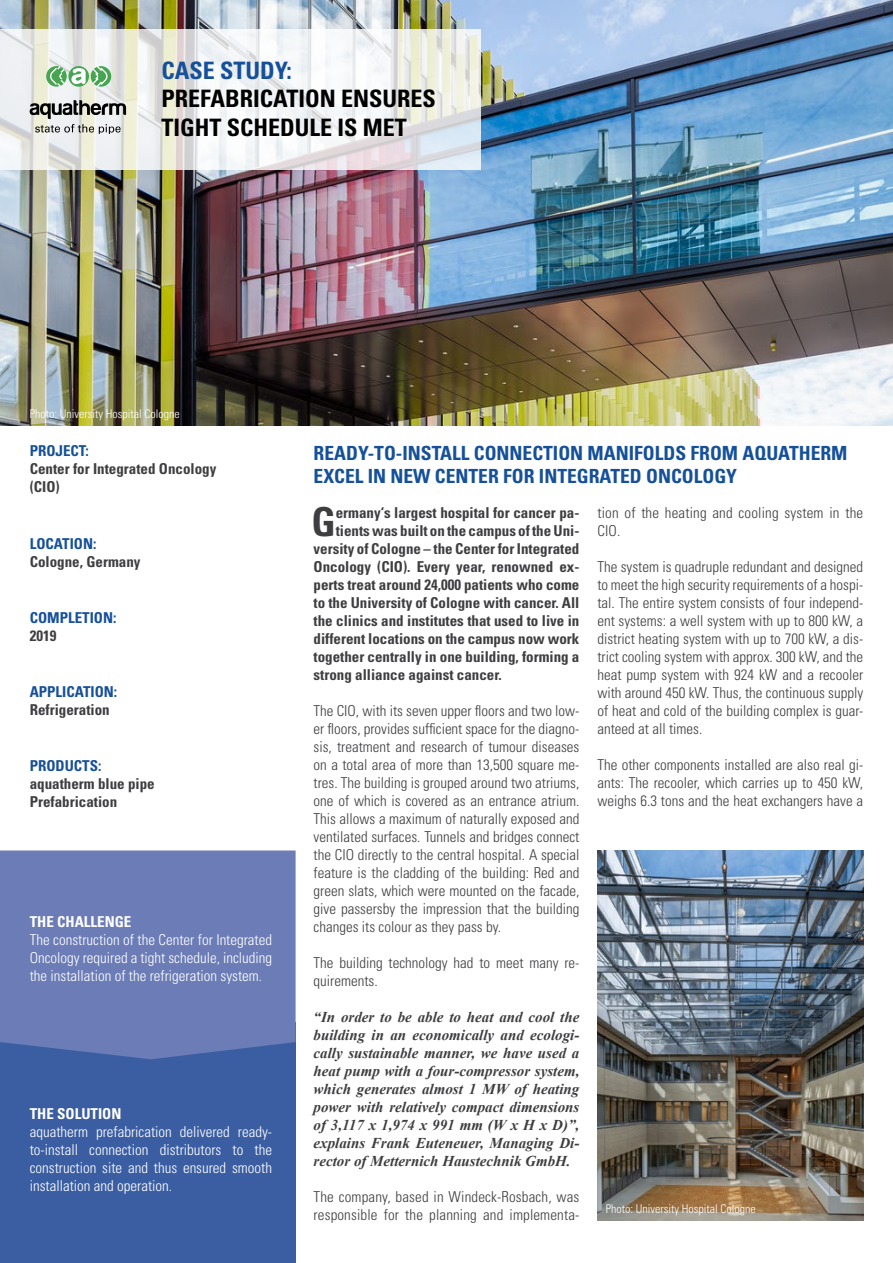
<style>
.page{position:relative;width:893px;height:1263px;background:#fff}
.page>*{position:absolute;margin:0;border:0;box-sizing:border-box;transform-origin:0 0}
.t1{font:700 condensed 39.9px "Univers LT";color:#3e3d40}
.t2{font:700 condensed 24px/28.8px "Univers LT";color:#000}
.t3{font:700 condensed 24px "Univers LT";color:#15509a}
.t4{font:700 condensed 19.5px/23.4px "Univers LT";color:#15509a}
.t5{font:300 condensed 15px/18px "Univers LT";color:#3e3d40;text-align:justify}
.t6{font:700 condensed 15px/18px "Univers LT";color:#3e3d40}
.t7{font:italic 700 15px/18px "Times New Roman";color:#3e3d40;text-align:justify}
.t8{font:300 condensed 15px/18px "Univers LT";color:#fff;text-align:justify}
.t9{font:700 condensed 15px "Univers LT";color:#15509a}
.t10{font:700 condensed 15px "Univers LT";color:#fff}
.t11{font:300 condensed 12px "Univers LT";color:#fff}
</style>
<div class="page">
<img style="left:0;top:0;width:893px;height:425px">
<div style="left:0;top:1022px;width:296px;height:241px;background:#3b5ea2"></div>
<div style="left:0;top:850px;width:296px;height:209px;background:#6b7cb6"></div>
<svg style="left:0;top:30px;width:480px;height:140px"></svg>
<svg style="left:46px;top:66px;width:65px;height:21px"></svg>
<svg style="left:30px;top:100px;width:96px;height:34px"></svg>
<img style="left:597px;top:850px;width:266px;height:370px">
<h2 class="t3" style="left:162px;top:55px;width:132px">CASE STUDY:</h2>
<h2 class="t2" style="left:162px;top:84px;width:276px">PREFABRICATION ENSURES<br>TIGHT SCHEDULE IS MET</h2>
<p class="t11" style="left:30px;top:406px;width:151px">Photo: University Hospital Cologne</p>
<p class="t9" style="left:30px;top:442px;width:60px">PROJECT:</p>
<p class="t6" style="left:30px;top:460px;width:188px">Center for Integrated Oncology (CIO)</p>
<p class="t9" style="left:30px;top:534px;width:68px">LOCATION:</p>
<p class="t6" style="left:30px;top:552px;width:112px">Cologne, Germany</p>
<p class="t9" style="left:30px;top:608px;width:88px">COMPLETION:</p>
<p class="t6" style="left:30px;top:626px;width:28px">2019</p>
<p class="t9" style="left:30px;top:683px;width:89px">APPLICATION:</p>
<p class="t6" style="left:30px;top:701px;width:82px">Refrigeration</p>
<p class="t9" style="left:30px;top:757px;width:73px">PRODUCTS:</p>
<p class="t6" style="left:30px;top:775px;width:126px">aquatherm blue pipe<br>Prefabrication</p>
<p class="t10" style="left:30px;top:913px;width:103px">THE CHALLENGE</p>
<p class="t8" style="left:30px;top:931px;width:244px">The construction of the Center for Integrated Oncology required a tight schedule, including the installation of the refrigeration system.</p>
<p class="t10" style="left:30px;top:1104px;width:93px">THE SOLUTION</p>
<p class="t8" style="left:30px;top:1122px;width:244px">aquatherm prefabrication delivered ready&shy;to-install connection distributors to the construction site and thus ensured smooth installation and operation.</p>
<h3 class="t4" style="left:314px;top:441px;width:535px">READY-TO-INSTALL CONNECTION MANIFOLDS FROM AQUATHERM<br>EXCEL IN NEW CENTER FOR INTEGRATED ONCOLOGY</h3>
<h1 class="t1" style="left:311px;top:497px;width:26px">G</h1>
<p class="t6" style="left:336px;top:504px;width:245px">ermany‘s largest hospital for cancer pa-</p>
<p class="t6" style="left:336px;top:522px;width:245px">tients was built on the campus of the Uni-</p>
<p class="t6" style="left:314px;top:540px;width:267px">versity of Cologne – the Center for Integrated</p>
<p class="t6" style="left:314px;top:558px;width:267px">Oncology (CIO). Every year, renowned ex-</p>
<p class="t6" style="left:314px;top:576px;width:267px">perts treat around 24,000 patients who come</p>
<p class="t6" style="left:314px;top:594px;width:267px">to the University of Cologne with cancer. All</p>
<p class="t6" style="left:314px;top:612px;width:267px">the clinics and institutes that used to live in</p>
<p class="t6" style="left:314px;top:630px;width:267px">different locations on the campus now work</p>
<p class="t6" style="left:314px;top:648px;width:267px">together centrally in one building, forming a</p>
<p class="t6" style="left:314px;top:666px;width:190px">strong alliance against cancer.</p>
<p class="t5" style="left:314px;top:702px;width:267px">The CIO, with its seven upper floors and two low&shy;er floors, provides sufficient space for the diagno&shy;sis, treatment and research of tumour diseases on a total area of more than 13,500 square me&shy;tres. The building is grouped around two atriums, one of which is covered as an entrance atrium.<br>This allows a maximum of naturally exposed and ventilated surfaces. Tunnels and bridges connect the CIO directly to the central hospital. A special feature is the cladding of the building: Red and green slats, which were mounted on the facade, give passersby the impression that the building changes its colour as they pass by.</p>
<p class="t5" style="left:314px;top:954px;width:267px">The building technology had to meet many re&shy;quirements.</p>
<p class="t7" style="left:314px;top:1007px;width:267px">“In order to be able to heat and cool the building in an economically and ecologi&shy;cally sustainable manner, we have used a heat pump with a four-compressor system, which generates almost 1 MW of heating power with relatively compact dimensions of 3,117 x 1,974 x 991 mm (W x H x D)”, explains Frank Euteneuer, Managing Di&shy;rector of Metternich Haustechnik GmbH.</p>
<p class="t5" style="left:314px;top:1188px;width:267px">The company, based in Windeck-Rosbach, was responsible for the planning and implementa-</p>
<p class="t5" style="left:597px;top:504px;width:267px">tion of the heating and cooling system in the<br>CIO.</p>
<p class="t5" style="left:597px;top:558px;width:267px">The system is quadruple redundant and designed to meet the high security requirements of a hospi&shy;tal. The entire system consists of four independ&shy;ent systems: a well system with up to 800 kW, a district heating system with up to 700 kW, a dis&shy;trict cooling system with approx. 300 kW, and the heat pump system with 924 kW and a recooler with around 450 kW. Thus, the continuous supply of heat and cold of the building complex is guar&shy;anteed at all times.</p>
<p class="t5" style="left:597px;top:756px;width:267px">The other components installed are also real gi&shy;ants: The recooler, which carries up to 450 kW, weighs 6.3 tons and the heat exchangers have a</p>
<p class="t11" style="left:606px;top:1201px;width:151px">Photo: University Hospital Cologne</p>
</div>
